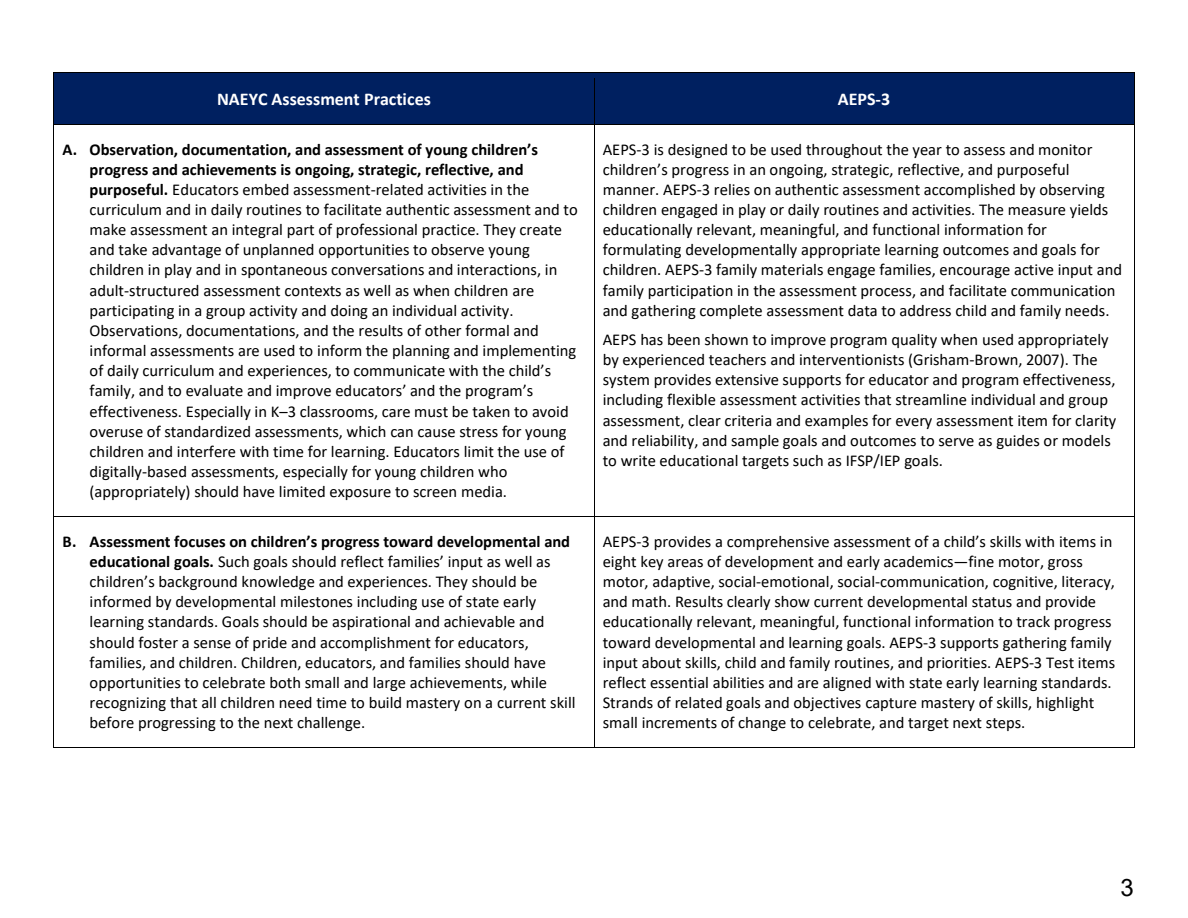
<style>
.page{position:relative;width:1188px;height:918px;background:#fff}
.page>*{position:absolute;margin:0;border:0;box-sizing:border-box;transform-origin:0 0}
.t1{font:24px "Arial";color:#000}
.t2{font:700 18px "Calibri";color:#fff}
.t3{font:16.5px/20.1px "Calibri";color:#000}
.s1{font-weight:700}
</style>
<div class="page">
<div style="left:54px;top:73px;width:540px;height:51px;background:#002060"></div>
<div style="left:594px;top:73px;width:540px;height:51px;background:#002060"></div>
<hr style="left:54px;top:72px;width:540px;height:1px;background:#000">
<hr style="left:594px;top:72px;width:540px;height:1px;background:#000">
<hr style="left:54px;top:78px;width:1px;height:46px;background:#000">
<hr style="left:594px;top:78px;width:1px;height:46px;background:#000">
<hr style="left:1134px;top:78px;width:1px;height:46px;background:#000">
<hr style="left:54px;top:124px;width:540px;height:1px;background:#000">
<hr style="left:594px;top:124px;width:540px;height:1px;background:#000">
<hr style="left:54px;top:130px;width:1px;height:386px;background:#000">
<hr style="left:594px;top:130px;width:1px;height:386px;background:#000">
<hr style="left:1134px;top:130px;width:1px;height:386px;background:#000">
<hr style="left:54px;top:516px;width:540px;height:1px;background:#000">
<hr style="left:594px;top:516px;width:540px;height:1px;background:#000">
<hr style="left:54px;top:522px;width:1px;height:225px;background:#000">
<hr style="left:54px;top:747px;width:540px;height:1px;background:#000">
<hr style="left:594px;top:522px;width:1px;height:225px;background:#000">
<hr style="left:594px;top:747px;width:540px;height:1px;background:#000">
<hr style="left:1134px;top:522px;width:1px;height:225px;background:#000">
<p class="t2" style="left:217px;top:91px;width:215px">NAEYC Assessment Practices</p>
<p class="t2" style="left:838px;top:91px;width:54px">AEPS-3</p>
<p class="t3" style="left:90px;top:140px;width:490px;text-indent:-27px"><span class="s1">A. Observation, documentation, and assessment of young children’s progress and achievements is ongoing, strategic, reflective, and purposeful.</span> Educators embed assessment-related activities in the curriculum and in daily routines to facilitate authentic assessment and to make assessment an integral part of professional practice. They create and take advantage of unplanned opportunities to observe young children in play and in spontaneous conversations and interactions, in adult-structured assessment contexts as well as when children are participating in a group activity and doing an individual activity.<br>Observations, documentations, and the results of other formal and informal assessments are used to inform the planning and implementing of daily curriculum and experiences, to communicate with the child’s family, and to evaluate and improve educators’ and the program’s effectiveness. Especially in K–3 classrooms, care must be taken to avoid overuse of standardized assessments, which can cause stress for young children and interfere with time for learning. Educators limit the use of digitally-based assessments, especially for young children who (appropriately) should have limited exposure to screen media.</p>
<p class="t3" style="left:603px;top:140px;width:521px">AEPS-3 is designed to be used throughout the year to assess and monitor children’s progress in an ongoing, strategic, reflective, and purposeful manner. AEPS-3 relies on authentic assessment accomplished by observing children engaged in play or daily routines and activities. The measure yields educationally relevant, meaningful, and functional information for formulating developmentally appropriate learning outcomes and goals for children. AEPS-3 family materials engage families, encourage active input and family participation in the assessment process, and facilitate communication and gathering complete assessment data to address child and family needs.</p>
<p class="t3" style="left:603px;top:331px;width:515px">AEPS has been shown to improve program quality when used appropriately by experienced teachers and interventionists (Grisham-Brown, 2007). The system provides extensive supports for educator and program effectiveness, including flexible assessment activities that streamline individual and group assessment, clear criteria and examples for every assessment item for clarity and reliability, and sample goals and outcomes to serve as guides or models to write educational targets such as IFSP/IEP goals.</p>
<p class="t3" style="left:90px;top:533px;width:488px;text-indent:-27px"><span class="s1">B. Assessment focuses on children’s progress toward developmental and educational goals.</span> Such goals should reflect families’ input as well as children’s background knowledge and experiences. They should be informed by developmental milestones including use of state early learning standards. Goals should be aspirational and achievable and should foster a sense of pride and accomplishment for educators, families, and children. Children, educators, and families should have opportunities to celebrate both small and large achievements, while recognizing that all children need time to build mastery on a current skill before progressing to the next challenge.</p>
<p class="t3" style="left:603px;top:533px;width:514px">AEPS-3 provides a comprehensive assessment of a child’s skills with items in eight key areas of development and early academics—fine motor, gross motor, adaptive, social-emotional, social-communication, cognitive, literacy, and math. Results clearly show current developmental status and provide educationally relevant, meaningful, functional information to track progress toward developmental and learning goals. AEPS-3 supports gathering family input about skills, child and family routines, and priorities. AEPS-3 Test items reflect essential abilities and are aligned with state early learning standards.<br>Strands of related goals and objectives capture mastery of skills, highlight small increments of change to celebrate, and target next steps.</p>
<h1 class="t1" style="left:1121px;top:871px;width:15px">3</h1>
</div>
